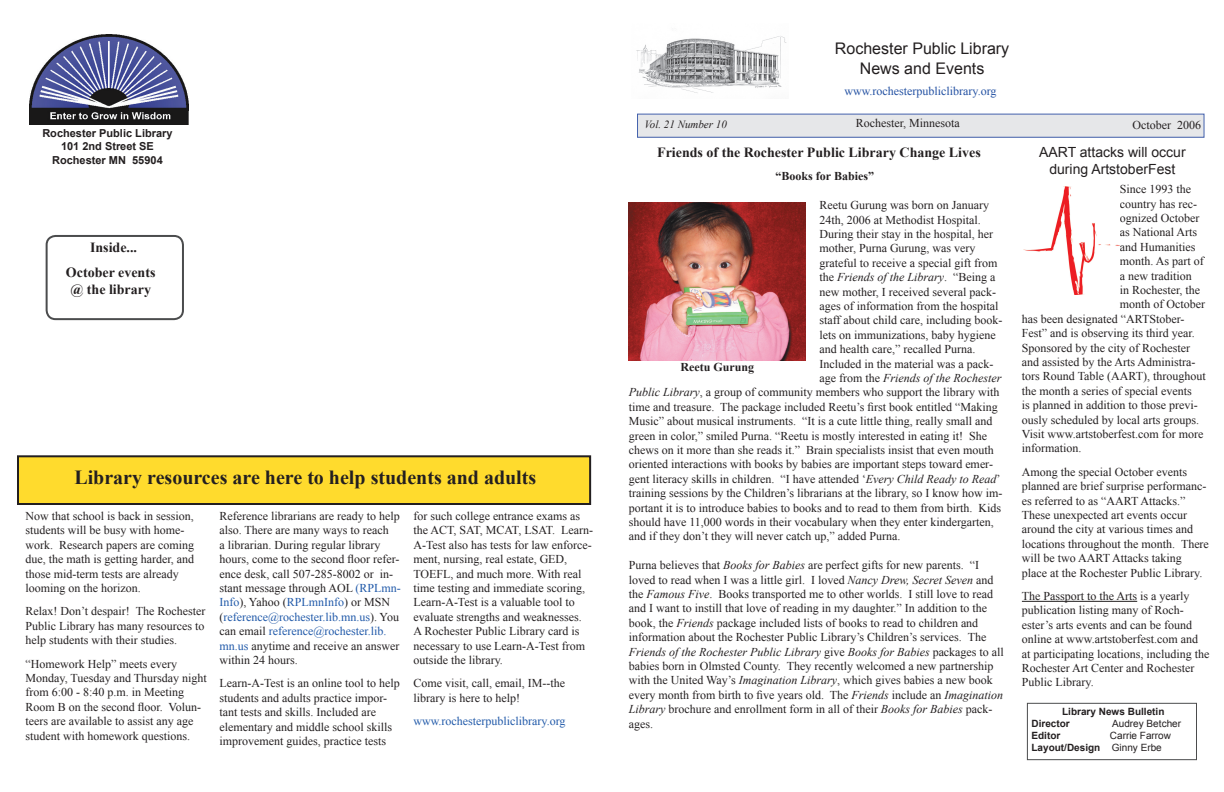
<style>
.page{position:relative;width:1224px;height:792px;background:#fff}
.page>*{position:absolute;margin:0;border:0;box-sizing:border-box;transform-origin:0 0}
.t1{font:700 20px "Times New Roman";color:#231f20}
.t2{font:16px/19.2px "Arial";color:#231f20;text-align:center}
.t3{font:700 14px/16.8px "Times New Roman";color:#231f20;text-align:center}
.t4{font:14px/16.8px "Arial";color:#231f20;text-align:center}
.t5{font:12px/14.4px "Times New Roman";color:#231f20}
.t6{font:italic 12px "Times New Roman";color:#231f20}
.t7{font:12px "Times New Roman";color:#2059a9}
.t8{font:12px "Times New Roman";color:#2250a2}
.t9{font:700 12px "Times New Roman";color:#231f20}
.t10{font:700 11px/13.2px "Arial";color:#231f20;text-align:center}
.t11{font:italic 11px "Times New Roman";color:#231f20}
.t12{font:10px/12px "Arial";color:#231f20}
.t13{font:700 10px/12px "Arial";color:#231f20}
.s1{color:#2059a9}
.s2{font-style:normal}
.s3{font-style:italic}
.s4{font-weight:700}
</style>
<div class="page">
<svg style="left:45px;top:236px;width:139px;height:85px"></svg>
<img style="left:30px;top:35px;width:158px;height:89px">
<img style="left:636px;top:36px;width:151px;height:57px">
<div style="left:638px;top:114px;width:566px;height:23px;background:#e6e7e9"></div>
<div style="left:637px;top:114px;width:567px;height:24px;border:1px solid #4361ad"></div>
<div style="left:1027px;top:703px;width:170px;height:57px;border:1px solid #4b4c4d"></div>
<div style="left:18px;top:456px;width:572px;height:48px;background:#ffdb2d"></div>
<div style="left:17px;top:455px;width:574px;height:50px;border:2px solid #231f20"></div>
<hr style="left:1022px;top:601px;width:115px;height:1px;background:#231f20">
<img style="left:629px;top:203px;width:177px;height:158px">
<img style="left:1024px;top:187px;width:96px;height:108px">
<p class="t10" style="left:42px;top:127px;width:132px">Rochester Public Library<br>101 2nd Street SE<br>Rochester MN 55904</p>
<p class="t3" style="left:90px;top:238px;width:49px">Inside...</p>
<p class="t3" style="left:66px;top:263px;width:91px">October events @ the library</p>
<h1 class="t1" style="left:74px;top:464px;width:463px">Library resources are here to help students and adults</h1>
<p class="t5" style="left:26px;top:509px;width:170px">Now that school is back in session, students will be busy with home&shy;work. Research papers are coming due, the math is getting harder, and those mid-term tests are already looming on the horizon.</p>
<p class="t5" style="left:26px;top:604px;width:181px;text-align:justify">Relax! Don’t despair! The Rochester Public Library has many resources to help students with their studies.</p>
<p class="t5" style="left:26px;top:656px;width:183px">“Homework Help” meets every Monday, Tuesday and Thursday night from 6:00 - 8:40 p.m. in Meeting Room B on the second floor. Volun&shy;teers are available to assist any age student with homework questions.</p>
<p class="t5" style="left:219px;top:509px;width:183px">Reference librarians are ready to help also. There are many ways to reach<br>a librarian. During regular library hours, come to the second floor refer&shy;ence desk, call 507-285-8002 or in&shy;stant message through AOL <span class="s1">(RPLmn-Info</span>), Yahoo (<span class="s1">RPLmnInfo</span>) or MSN (<span class="s1">reference@rochester.lib.mn.us</span>). You can email <span class="s1">reference@rochester.lib. mn.us</span> anytime and receive an answer within 24 hours.</p>
<p class="t5" style="left:219px;top:676px;width:182px">Learn-A-Test is an online tool to help students and adults practice impor&shy;tant tests and skills. Included are elementary and middle school skills improvement guides, practice tests</p>
<p class="t5" style="left:413px;top:509px;width:181px">for such college entrance exams as the ACT, SAT, MCAT, LSAT. Learn-A-Test also has tests for law enforce&shy;ment, nursing, real estate, GED, TOEFL, and much more. With real time testing and immediate scoring, Learn-A-Test is a valuable tool to evaluate strengths and weaknesses.<br>A Rochester Public Library card is necessary to use Learn-A-Test from outside the library.</p>
<p class="t5" style="left:413px;top:676px;width:153px">Come visit, call, email, IM--the library is here to help!</p>
<p class="t7" style="left:413px;top:713px;width:154px">www.rochesterpubliclibrary.org</p>
<h2 class="t2" style="left:835px;top:39px;width:176px">Rochester Public Library<br>News and Events</h2>
<p class="t8" style="left:844px;top:83px;width:154px">www.rochesterpubliclibrary.org</p>
<p class="t11" style="left:644px;top:116px;width:84px">Vol. 21 Number 10</p>
<p class="t5" style="left:856px;top:116px;width:106px">Rochester, Minnesota</p>
<p class="t5" style="left:1133px;top:117px;width:70px">October 2006</p>
<p class="t3" style="left:657px;top:144px;width:325px">Friends of the Rochester Public Library Change Lives</p>
<p class="t4" style="left:1039px;top:144px;width:148px">AART attacks will occur during ArtstoberFest</p>
<p class="t9" style="left:776px;top:168px;width:100px">“Books for Babies”</p>
<p class="t5" style="left:820px;top:198px;width:171px">Reetu Gurung was born on January</p>
<p class="t5" style="left:820px;top:212px;width:163px">24th, 2006 at Methodist Hospital.</p>
<p class="t5" style="left:820px;top:227px;width:175px">During their stay in the hospital, her</p>
<p class="t5" style="left:820px;top:241px;width:158px">mother, Purna Gurung, was very</p>
<p class="t5" style="left:820px;top:255px;width:179px">grateful to receive a special gift from</p>
<p class="t6" style="left:820px;top:269px;width:177px"><span class="s2">the</span> Friends of the Library<span class="s2">. “Being a</span></p>
<p class="t5" style="left:820px;top:284px;width:178px">new mother, I received several pack-</p>
<p class="t5" style="left:820px;top:299px;width:180px">ages of information from the hospital</p>
<p class="t5" style="left:820px;top:313px;width:185px">staff about child care, including book-</p>
<p class="t5" style="left:820px;top:327px;width:178px">lets on immunizations, baby hygiene</p>
<p class="t5" style="left:820px;top:342px;width:157px">and health care,” recalled Purna.</p>
<p class="t5" style="left:820px;top:356px;width:175px">Included in the material was a pack-</p>
<p class="t6" style="left:820px;top:370px;width:183px"><span class="s2">age from the</span> Friends of the Rochester</p>
<p class="t5" style="left:629px;top:385px;width:372px"><span class="s3">Public Library</span>, a group of community members who support the library with</p>
<p class="t5" style="left:629px;top:399px;width:371px">time and treasure. The package included Reetu’s first book entitled “Making</p>
<p class="t5" style="left:629px;top:414px;width:365px">Music” about musical instruments. “It is a cute little thing, really small and</p>
<p class="t5" style="left:629px;top:428px;width:360px">green in color,” smiled Purna. “Reetu is mostly interested in eating it! She</p>
<p class="t5" style="left:629px;top:443px;width:366px">chews on it more than she reads it.” Brain specialists insist that even mouth</p>
<p class="t5" style="left:629px;top:457px;width:366px">oriented interactions with books by babies are important steps toward emer-</p>
<p class="t5" style="left:629px;top:471px;width:373px">gent literacy skills in children. “I have attended ‘<span class="s3">Every Child Ready to Read</span>’</p>
<p class="t5" style="left:629px;top:486px;width:375px">training sessions by the Children’s librarians at the library, so I know how im-</p>
<p class="t5" style="left:629px;top:500px;width:374px">portant it is to introduce babies to books and to read to them from birth. Kids</p>
<p class="t5" style="left:629px;top:515px;width:367px">should have 11,000 words in their vocabulary when they enter kindergarten,</p>
<p class="t5" style="left:629px;top:529px;width:273px">and if they don’t they will never catch up,” added Purna.</p>
<p class="t5" style="left:629px;top:558px;width:377px">Purna believes that <span class="s3">Books for Babies</span> are perfect gifts for new parents. “I loved to read when I was a little girl. I loved <span class="s3">Nancy Drew, Secret Seven</span> and the <span class="s3">Famous Five</span>. Books transported me to other worlds. I still love to read and I want to instill that love of reading in my daughter.” In addition to the book, the <span class="s3">Friends</span> package included lists of books to read to children and information about the Rochester Public Library’s Children’s services. The <span class="s3">Friends of the Rochester Public Library</span> give <span class="s3">Books for Babies</span> packages to all babies born in Olmsted County. They recently welcomed a new partnership with the United Way’s <span class="s3">Imagination Library</span>, which gives babies a new book every month from birth to five years old. The <span class="s3">Friends</span> include an <span class="s3">Imagination Library</span> brochure and enrollment form in all of their <span class="s3">Books for Babies</span> pack&shy;ages.</p>
<p class="t5" style="left:1120px;top:182px;width:73px">Since 1993 the</p>
<p class="t5" style="left:1120px;top:196px;width:79px">country has rec-</p>
<p class="t5" style="left:1120px;top:211px;width:81px">ognized October</p>
<p class="t5" style="left:1120px;top:225px;width:79px">as National Arts</p>
<p class="t5" style="left:1120px;top:239px;width:77px">and Humanities</p>
<p class="t5" style="left:1120px;top:254px;width:85px">month. As part of</p>
<p class="t5" style="left:1120px;top:268px;width:73px">a new tradition</p>
<p class="t5" style="left:1120px;top:283px;width:82px">in Rochester, the</p>
<p class="t5" style="left:1120px;top:297px;width:87px">month of October</p>
<p class="t5" style="left:1022px;top:311px;width:164px">has been designated “ARTStober-</p>
<p class="t5" style="left:1022px;top:326px;width:174px">Fest” and is observing its third year.</p>
<p class="t5" style="left:1022px;top:340px;width:170px">Sponsored by the city of Rochester</p>
<p class="t5" style="left:1022px;top:355px;width:175px">and assisted by the Arts Administra-</p>
<p class="t5" style="left:1022px;top:369px;width:185px">tors Round Table (AART), throughout</p>
<p class="t5" style="left:1022px;top:383px;width:171px">the month a series of special events</p>
<p class="t5" style="left:1022px;top:398px;width:177px">is planned in addition to those previ-</p>
<p class="t5" style="left:1022px;top:412px;width:179px">ously scheduled by local arts groups.</p>
<p class="t5" style="left:1022px;top:427px;width:183px">Visit www.artstoberfest.com for more</p>
<p class="t5" style="left:1022px;top:441px;width:61px">information.</p>
<p class="t5" style="left:1022px;top:464px;width:189px">Among the special October events planned are brief surprise performanc&shy;es referred to as “AART Attacks.” These unexpected art events occur around the city at various times and locations throughout the month. There will be two AART Attacks taking place at the Rochester Public Library.</p>
<p class="t5" style="left:1022px;top:589px;width:189px">The Passport to the Arts is a yearly publication listing many of Roch&shy;ester’s arts events and can be found online at www.artstoberfest.com and at participating locations, including the Rochester Art Center and Rochester Public Library.</p>
<p class="t9" style="left:681px;top:359px;width:75px">Reetu Gurung</p>
<p class="t13" style="left:1032px;top:706px;width:134px;text-indent:31px">Library News Bulletin<br>Director</p>
<p class="t12" style="left:1112px;top:718px;width:70px">Audrey Betcher</p>
<p class="t12" style="left:1032px;top:730px;width:141px;text-indent:78px">Carrie Farrow<br><span class="s4">Layout/Design</span> Ginny Erbe</p>
<p class="t13" style="left:1032px;top:730px;width:30px">Editor</p>
</div>
